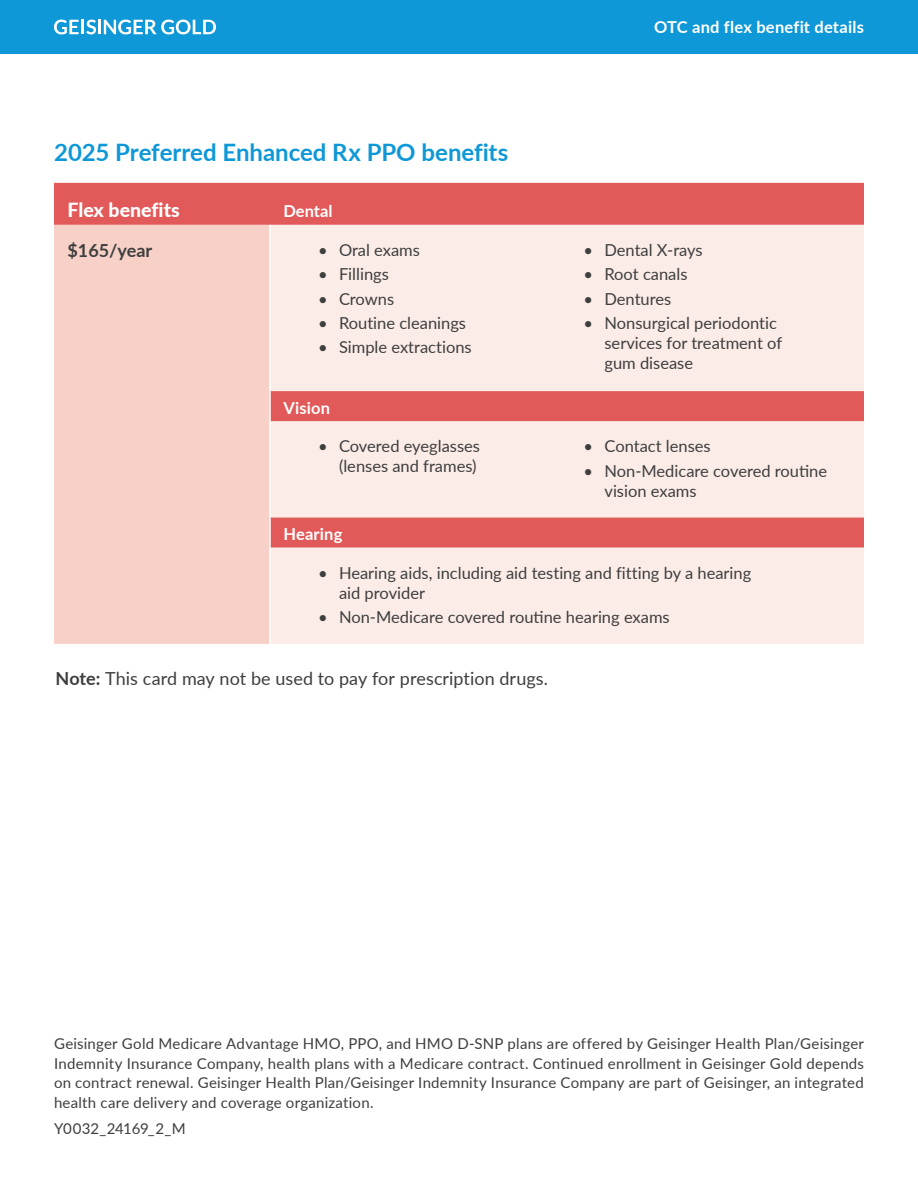
<style>
.page{position:relative;width:918px;height:1188px;background:#fff}
.page>*{position:absolute;margin:0;border:0;box-sizing:border-box;transform-origin:0 0}
.t1{font:700 24px "Lato";color:#0e98d7}
.t2{font:800 19.5px "Lato";color:#fff}
.t3{font:18px "Lato";color:#3e3e3f}
.t4{font:700 18px "Lato";color:#3e3e3f}
.t5{font:16.5px/19.8px "Lato";color:#3e3e3f}
.t6{font:700 16.5px "Lato";letter-spacing:.01em;color:#fff}
.t7{font:15px/19.5px "Lato";letter-spacing:.015em;color:#3e3e3f;text-align:justify}
.t8{font:15px "Lato";letter-spacing:-.01em;color:#3e3e3f}
.s1{font-weight:700}
</style>
<div class="page">
<div style="left:54px;top:183px;width:810px;height:42px;background:#e15959"></div>
<div style="left:54px;top:225px;width:215px;height:419px;background:#f7d1c7"></div>
<div style="left:271px;top:225px;width:593px;height:419px;background:#fbece7"></div>
<svg style="left:271px;top:391px;width:593px;height:157px;background:#f1b3b0"></svg>
<div style="left:0;top:0;width:918px;height:54px;background:#0e98d7"></div>
<svg style="left:54px;top:20px;width:42px;height:14px"></svg>
<hr style="left:98px;top:20px;width:3px;height:14px;background:#fff">
<svg style="left:104px;top:20px;width:112px;height:14px"></svg>
<h1 class="t1" style="left:54px;top:135px;width:456px">2025 Preferred Enhanced Rx PPO benefits</h1>
<h2 class="t2" style="left:68px;top:196px;width:114px">Flex benefits</h2>
<p class="t6" style="left:284px;top:199px;width:51px">Dental</p>
<p class="t4" style="left:68px;top:238px;width:86px">$165/year</p>
<p class="t5" style="left:318px;top:240px;width:103px">• Oral exams</p>
<p class="t5" style="left:318px;top:264px;width:72px">• Fillings</p>
<p class="t5" style="left:318px;top:288px;width:78px">• Crowns</p>
<p class="t5" style="left:318px;top:312px;width:150px">• Routine cleanings</p>
<p class="t5" style="left:318px;top:337px;width:155px">• Simple extractions</p>
<p class="t6" style="left:654px;top:15px;width:211px">OTC and flex benefit details</p>
<p class="t5" style="left:584px;top:240px;width:121px">• Dental X-rays</p>
<p class="t5" style="left:584px;top:264px;width:106px">• Root canals</p>
<p class="t5" style="left:584px;top:288px;width:89px">• Dentures</p>
<p class="t5" style="left:605px;top:312px;width:179px;text-indent:-21px">• Nonsurgical periodontic services for treatment of gum disease</p>
<p class="t6" style="left:283px;top:396px;width:48px">Vision</p>
<p class="t5" style="left:318px;top:436px;width:164px;text-align:right">• Covered eyeglasses (lenses and frames)</p>
<p class="t5" style="left:584px;top:436px;width:129px">• Contact lenses</p>
<p class="t5" style="left:605px;top:460px;width:224px;text-indent:-21px">• Non-Medicare covered routine vision exams</p>
<p class="t6" style="left:283px;top:522px;width:60px">Hearing</p>
<p class="t5" style="left:339px;top:562px;width:414px;text-indent:-21px">• Hearing aids, including aid testing and fitting by a hearing aid provider</p>
<p class="t5" style="left:318px;top:606px;width:353px">• Non-Medicare covered routine hearing exams</p>
<p class="t3" style="left:56px;top:666px;width:494px"><span class="s1">Note:</span> This card may not be used to pay for prescription drugs.</p>
<p class="t7" style="left:54px;top:1033px;width:812px">Geisinger Gold Medicare Advantage HMO, PPO, and HMO D-SNP plans are offered by Geisinger Health Plan/Geisinger Indemnity Insurance Company, health plans with a Medicare contract. Continued enrollment in Geisinger Gold depends on contract renewal. Geisinger Health Plan/Geisinger Indemnity Insurance Company are part of Geisinger, an integrated health care delivery and coverage organization.</p>
<p class="t8" style="left:54px;top:1118px;width:133px">Y0032_24169_2_M</p>
</div>
